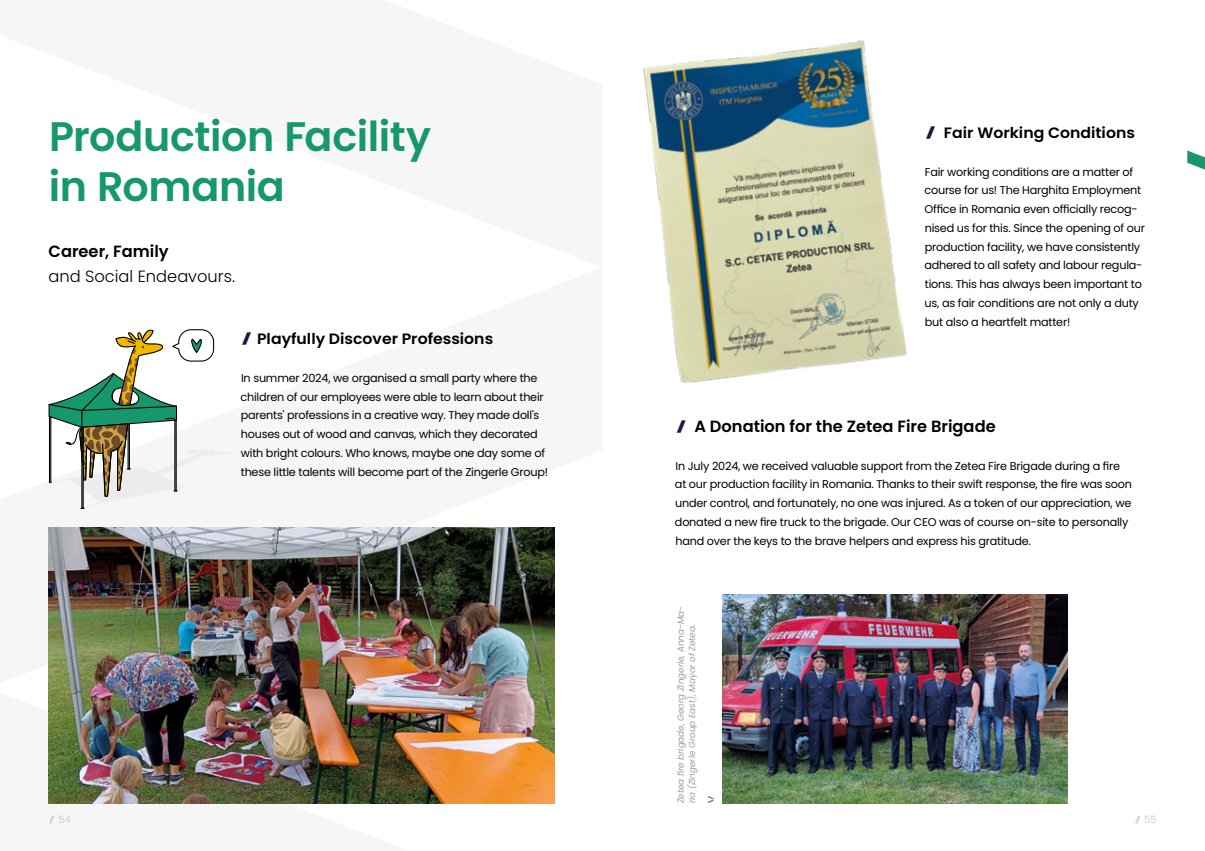
<style>
.page{position:relative;width:1205px;height:851px;background:#fff}
.page>*{position:absolute;margin:0;border:0;box-sizing:border-box;transform-origin:0 0}
.t1{font:600 41.25px/50px "Poppins";letter-spacing:-.01em;color:#16986b}
.t2{font:600 16.25px "Poppins";color:#000}
.t3{font:300 16.25px "Poppins";color:#000}
.t4{font:600 15px "Poppins";color:#000;scale:1.05 1}
.t5{font:11.25px/18.8px "Poppins";letter-spacing:-.02em;color:#000}
.t6{font:10px "Poppins";color:#cfd0d0}
.t7{font:italic 8.75px/11.2px "Poppins";color:#9c9c9d}
</style>
<div class="page">
<svg style="left:48px;top:803px;width:362px;height:1px"></svg>
<svg style="left:1187px;top:150px;width:18px;height:19px"></svg>
<svg style="left:49px;top:329px;width:182px;height:180px"></svg>
<img style="left:48px;top:528px;width:506px;height:275px">
<img style="left:722px;top:594px;width:345px;height:209px">
<img style="left:643px;top:40px;width:264px;height:343px">
<svg style="left:708px;top:796px;width:5px;height:7px"></svg>
<h1 class="t1" style="left:49px;top:111px;width:384px">Production Facility in Romania</h1>
<h2 class="t2" style="left:49px;top:242px;width:122px">Career, Family</h2>
<h2 class="t3" style="left:49px;top:267px;width:188px">and Social Endeavours.</h2>
<h3 class="t4" style="left:257px;top:330px;width:226px">Playfully Discover Professions</h3>
<p class="t5" style="left:240px;top:368px;width:309px">In summer 2024, we organised a small party where the children of our employees were able to learn about their parents' professions in a creative way. They made doll's houses out of wood and canvas, which they decorated with bright colours. Who knows, maybe one day some of these little talents will become part of the Zingerle Group!</p>
<h3 class="t4" style="left:944px;top:124px;width:183px">Fair Working Conditions</h3>
<p class="t5" style="left:924px;top:162px;width:222px">Fair working conditions are a matter of course for us! The Harghita Employment Office in Romania even officially recog&shy;nised us for this. Since the opening of our production facility, we have consistently adhered to all safety and labour regula&shy;tions. This has always been important to us, as fair conditions are not only a duty but also a heartfelt matter!</p>
<h2 class="t2" style="left:694px;top:417px;width:303px">A Donation for the Zetea Fire Brigade</h2>
<p class="t5" style="left:675px;top:456px;width:459px">In July 2024, we received valuable support from the Zetea Fire Brigade during a fire at our production facility in Romania. Thanks to their swift response, the fire was soon under control, and fortunately, no one was injured. As a token of our appreciation, we donated a new fire truck to the brigade. Our CEO was of course on-site to personally hand over the keys to the brave helpers and express his gratitude.</p>
<p class="t7" style="left:675px;top:803px;width:199px;rotate:-90deg">Zetea fire brigade, Georg Zingerle, Anna-Ma&shy;ria (Zingerle Group East), Mayor of Zetea.</p>
<p class="t6" style="left:58px;top:813px;width:14px">54</p>
<p class="t6" style="left:1144px;top:813px;width:14px">55</p>
</div>
